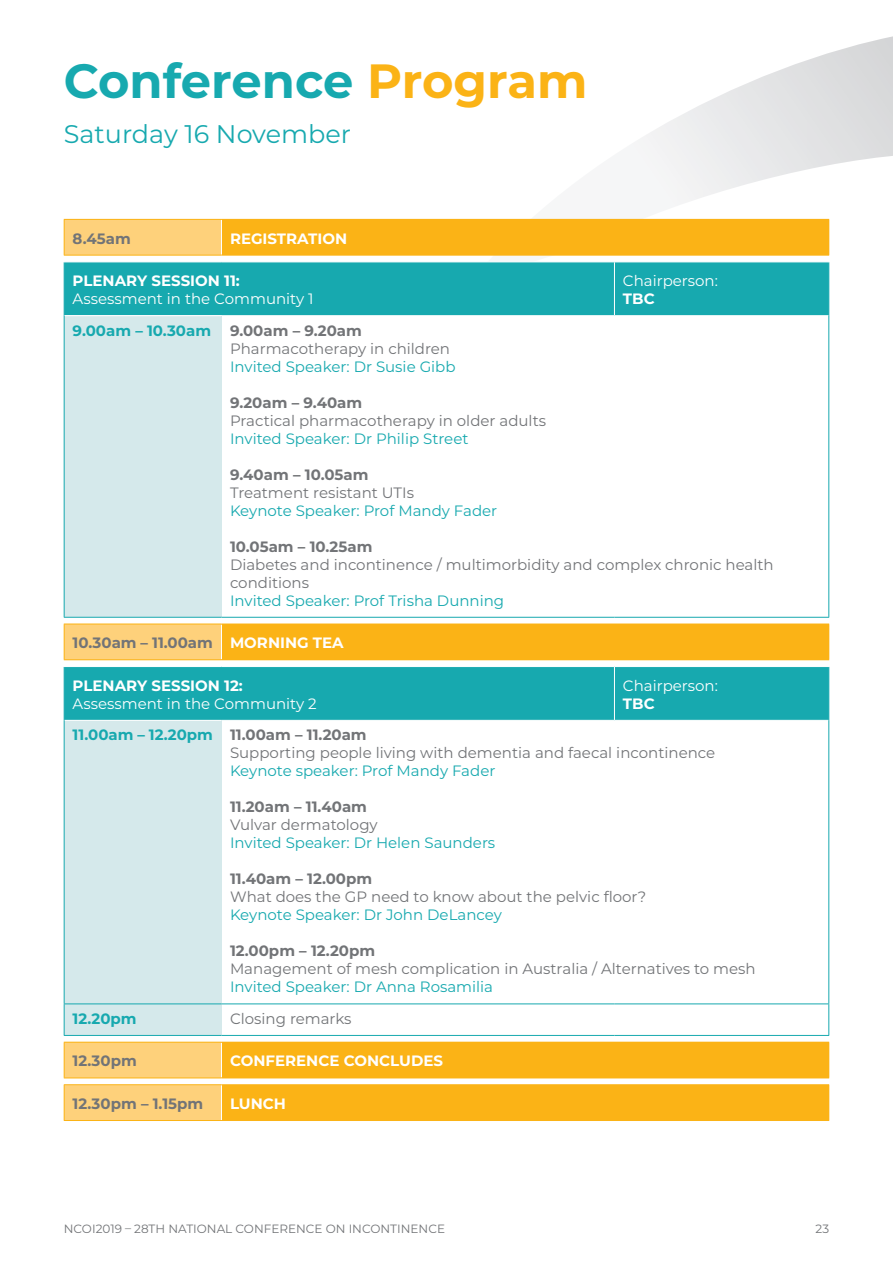
<style>
.page{position:relative;width:893px;height:1263px;background:#fff}
.page>*{position:absolute;margin:0;border:0;box-sizing:border-box;transform-origin:0 0}
.t1{font:700 48px "Montserrat";color:#17a9af}
.t2{font:25.5px "Montserrat";color:#17a9af}
.t3{font:15px/18px "Montserrat";color:#727477}
.t4{font:15px "Montserrat";color:#17a9af}
.t5{font:700 15px "Montserrat";color:#727477}
.t6{font:700 15px "Montserrat";color:#fff}
.t7{font:15px "Montserrat";color:#fff}
.t8{font:700 15px "Montserrat";color:#17a9af}
.t9{font:12px "Montserrat";color:#727477}
.s1{color:#fbb316}
.s2{color:#fff}
.s3{font-weight:700;color:#17a9af}
.s4{font-weight:700}
</style>
<div class="page">
<svg style="left:450px;top:36px;width:443px;height:272px"></svg>
<svg style="left:221px;top:256px;width:492px;height:6px"></svg>
<div style="left:64px;top:219px;width:157px;height:36px;background:#fed17b"></div>
<div style="left:221px;top:219px;width:608px;height:36px;background:#fbb316"></div>
<hr style="left:221px;top:220px;width:1px;height:35px;background:#fff">
<hr style="left:64px;top:219px;width:157px;height:1px;background:#fbb316">
<hr style="left:64px;top:220px;width:1px;height:35px;background:#fbb316">
<hr style="left:64px;top:255px;width:157px;height:1px;background:#fbb316">
<hr style="left:221px;top:255px;width:608px;height:1px;background:#fbb316">
<div style="left:65px;top:263px;width:763px;height:52px;background:#17a9af"></div>
<div style="left:64px;top:316px;width:157px;height:301px;background:#d5e9eb"></div>
<hr style="left:64px;top:262px;width:1px;height:54px;background:#17a9af">
<hr style="left:828px;top:262px;width:1px;height:54px;background:#17a9af">
<hr style="left:614px;top:262px;width:1px;height:53px;background:#fff">
<hr style="left:64px;top:262px;width:157px;height:1px;background:#fff">
<hr style="left:221px;top:262px;width:393px;height:1px;background:#fff">
<hr style="left:614px;top:262px;width:215px;height:1px;background:#fff">
<hr style="left:221px;top:316px;width:1px;height:301px;background:#d5e9eb">
<hr style="left:64px;top:316px;width:1px;height:301px;background:#17a9af">
<hr style="left:828px;top:316px;width:1px;height:301px;background:#17a9af">
<hr style="left:64px;top:617px;width:157px;height:1px;background:#17a9af">
<hr style="left:221px;top:617px;width:393px;height:1px;background:#17a9af">
<hr style="left:614px;top:617px;width:215px;height:1px;background:#17a9af">
<div style="left:64px;top:624px;width:157px;height:36px;background:#fed17b"></div>
<div style="left:221px;top:624px;width:608px;height:36px;background:#fbb316"></div>
<hr style="left:221px;top:624px;width:1px;height:35px;background:#fff">
<hr style="left:64px;top:624px;width:157px;height:1px;background:#fbb316">
<hr style="left:64px;top:624px;width:1px;height:35px;background:#fbb316">
<hr style="left:221px;top:624px;width:608px;height:1px;background:#fbb316">
<hr style="left:64px;top:659px;width:157px;height:1px;background:#fbb316">
<div style="left:65px;top:667px;width:763px;height:53px;background:#17a9af"></div>
<div style="left:65px;top:721px;width:156px;height:314px;background:#d5e9eb"></div>
<hr style="left:64px;top:667px;width:1px;height:53px;background:#17a9af">
<hr style="left:828px;top:667px;width:1px;height:53px;background:#17a9af">
<hr style="left:614px;top:667px;width:1px;height:53px;background:#fff">
<hr style="left:221px;top:721px;width:1px;height:282px;background:#d5e9eb">
<hr style="left:221px;top:1004px;width:1px;height:31px;background:#d5e9eb">
<hr style="left:64px;top:720px;width:1px;height:283px;background:#17a9af">
<hr style="left:828px;top:720px;width:1px;height:283px;background:#17a9af">
<hr style="left:64px;top:1003px;width:157px;height:1px;background:#17a9af">
<hr style="left:64px;top:1004px;width:1px;height:31px;background:#17a9af">
<hr style="left:221px;top:1003px;width:393px;height:1px;background:#17a9af">
<hr style="left:614px;top:1003px;width:215px;height:1px;background:#17a9af">
<hr style="left:828px;top:1004px;width:1px;height:31px;background:#17a9af">
<hr style="left:64px;top:1035px;width:157px;height:1px;background:#17a9af">
<hr style="left:221px;top:1035px;width:393px;height:1px;background:#17a9af">
<hr style="left:614px;top:1035px;width:215px;height:1px;background:#17a9af">
<div style="left:64px;top:1042px;width:157px;height:36px;background:#fed17b"></div>
<div style="left:221px;top:1042px;width:608px;height:36px;background:#fbb316"></div>
<hr style="left:221px;top:1042px;width:1px;height:35px;background:#fff">
<hr style="left:64px;top:1042px;width:157px;height:1px;background:#fbb316">
<hr style="left:64px;top:1042px;width:1px;height:35px;background:#fbb316">
<hr style="left:221px;top:1042px;width:608px;height:1px;background:#fbb316">
<hr style="left:64px;top:1077px;width:157px;height:1px;background:#fbb316">
<div style="left:64px;top:1085px;width:157px;height:35px;background:#fed17b"></div>
<div style="left:221px;top:1085px;width:608px;height:35px;background:#fbb316"></div>
<hr style="left:221px;top:1085px;width:1px;height:35px;background:#fff">
<hr style="left:64px;top:1084px;width:157px;height:1px;background:#fbb316">
<hr style="left:64px;top:1085px;width:1px;height:35px;background:#fbb316">
<hr style="left:221px;top:1084px;width:608px;height:1px;background:#fbb316">
<hr style="left:64px;top:1120px;width:157px;height:1px;background:#fbb316">
<hr style="left:221px;top:1120px;width:608px;height:1px;background:#fbb316">
<h1 class="t1" style="left:64px;top:47px;width:525px">Conference <span class="s1">Program</span></h1>
<h2 class="t2" style="left:64px;top:116px;width:289px">Saturday 16 November</h2>
<p class="t5" style="left:73px;top:227px;width:60px">8.45am</p>
<p class="t6" style="left:230px;top:227px;width:119px">REGISTRATION</p>
<p class="t6" style="left:73px;top:270px;width:169px">PLENARY SESSION 11:</p>
<p class="t7" style="left:73px;top:289px;width:243px">Assessment in the Community 1</p>
<p class="t7" style="left:623px;top:271px;width:96px">Chairperson:</p>
<p class="t6" style="left:623px;top:288px;width:33px">TBC</p>
<p class="t8" style="left:73px;top:320px;width:140px">9.00am – 10.30am</p>
<p class="t5" style="left:230px;top:320px;width:133px">9.00am – 9.20am</p>
<p class="t3" style="left:230px;top:339px;width:222px">Pharmacotherapy in children</p>
<p class="t4" style="left:230px;top:356px;width:227px">Invited Speaker: Dr Susie Gibb</p>
<p class="t5" style="left:230px;top:392px;width:134px">9.20am – 9.40am</p>
<p class="t3" style="left:230px;top:411px;width:318px">Practical pharmacotherapy in older adults</p>
<p class="t4" style="left:230px;top:428px;width:240px">Invited Speaker: Dr Philip Street</p>
<p class="t5" style="left:230px;top:464px;width:140px">9.40am – 10.05am</p>
<p class="t3" style="left:230px;top:483px;width:186px">Treatment resistant UTIs</p>
<p class="t4" style="left:230px;top:500px;width:269px">Keynote Speaker: Prof Mandy Fader</p>
<p class="t5" style="left:230px;top:536px;width:144px">10.05am – 10.25am</p>
<p class="t3" style="left:230px;top:555px;width:545px">Diabetes and incontinence / multimorbidity and complex chronic health conditions</p>
<p class="t4" style="left:230px;top:590px;width:276px">Invited Speaker: Prof Trisha Dunning</p>
<p class="t5" style="left:73px;top:632px;width:273px">10.30am – 11.00am <span class="s2">MORNING TEA</span></p>
<p class="t6" style="left:73px;top:675px;width:172px">PLENARY SESSION 12:</p>
<p class="t7" style="left:73px;top:693px;width:246px">Assessment in the Community 2</p>
<p class="t7" style="left:623px;top:675px;width:96px">Chairperson:</p>
<p class="t6" style="left:623px;top:693px;width:33px">TBC</p>
<p class="t3" style="left:230px;top:725px;width:487px;text-indent:-157px"><span class="s3">11.00am – 12.20pm</span> <span class="s4">11.00am – 11.20am<br></span>Supporting people living with dementia and faecal incontinence</p>
<p class="t4" style="left:230px;top:761px;width:267px">Keynote speaker: Prof Mandy Fader</p>
<p class="t5" style="left:230px;top:796px;width:139px">11.20am – 11.40am</p>
<p class="t3" style="left:230px;top:815px;width:149px">Vulvar dermatology</p>
<p class="t4" style="left:230px;top:833px;width:267px">Invited Speaker: Dr Helen Saunders</p>
<p class="t5" style="left:230px;top:868px;width:144px">11.40am – 12.00pm</p>
<p class="t3" style="left:230px;top:887px;width:418px">What does the GP need to know about the pelvic floor?</p>
<p class="t4" style="left:230px;top:905px;width:273px">Keynote Speaker: Dr John DeLancey</p>
<p class="t5" style="left:230px;top:940px;width:147px">12.00pm – 12.20pm</p>
<p class="t3" style="left:230px;top:959px;width:527px">Management of mesh complication in Australia / Alternatives to mesh</p>
<p class="t4" style="left:230px;top:977px;width:265px">Invited Speaker: Dr Anna Rosamilia</p>
<p class="t8" style="left:73px;top:1008px;width:66px">12.20pm</p>
<p class="t3" style="left:230px;top:1009px;width:123px">Closing remarks</p>
<p class="t5" style="left:73px;top:1050px;width:66px">12.30pm</p>
<p class="t6" style="left:230px;top:1050px;width:215px">CONFERENCE CONCLUDES</p>
<p class="t5" style="left:73px;top:1093px;width:132px">12.30pm – 1.15pm</p>
<p class="t6" style="left:230px;top:1093px;width:57px">LUNCH</p>
<p class="t9" style="left:64px;top:1221px;width:383px">NCOI2019 – 28TH NATIONAL CONFERENCE ON INCONTINENCE</p>
<p class="t9" style="left:816px;top:1221px;width:15px">23</p>
</div>
